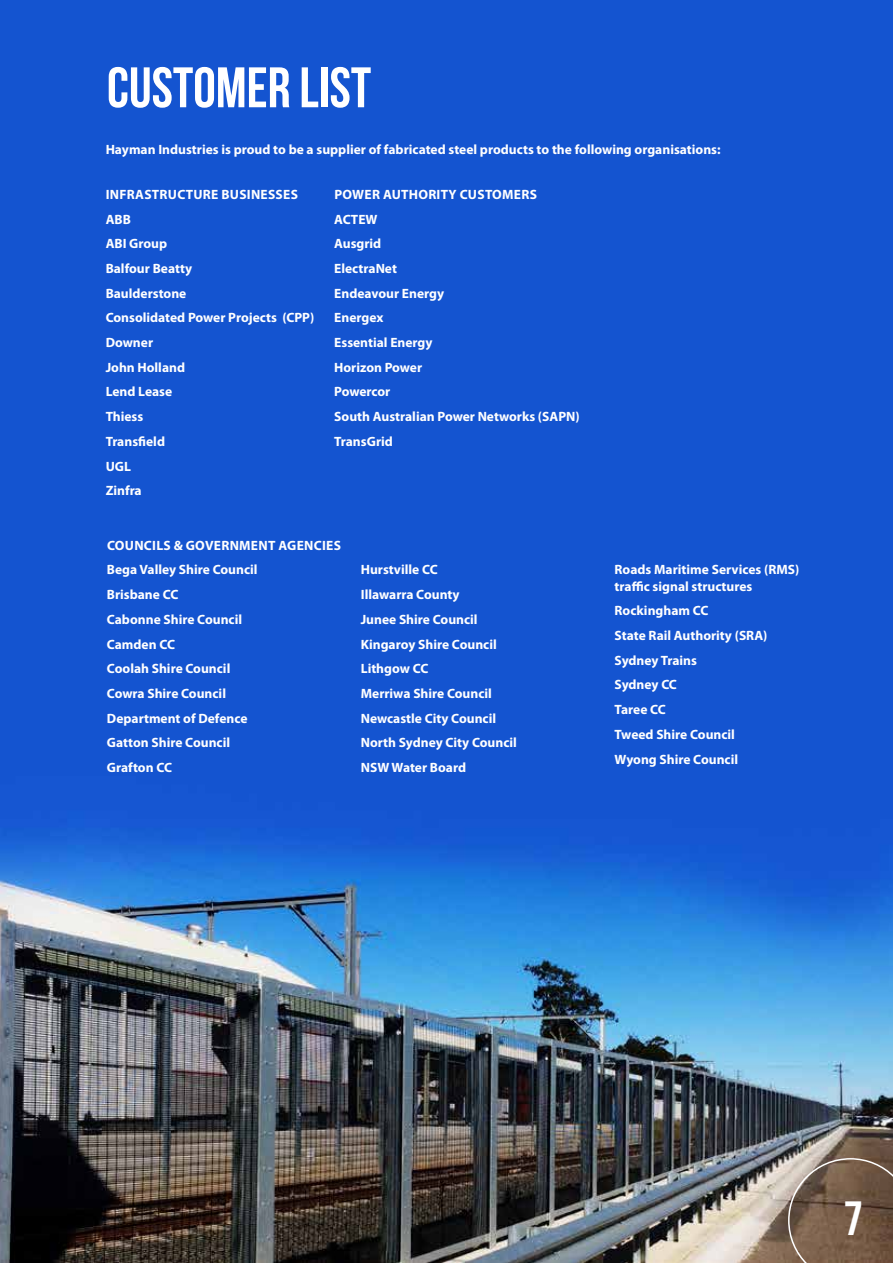
<style>
.page{position:relative;width:893px;height:1263px;background:#fff}
.page>*{position:absolute;margin:0;border:0;box-sizing:border-box;transform-origin:0 0}
.t1{font:57px "Bebas Neue";color:#fff}
.t2{font:48px "Bebas Neue";color:#fff}
.t3{font:700 13.5px/24.8px "Myriad Pro";color:#fff}
</style>
<div class="page">
<img style="left:0;top:0;width:893px;height:1263px">
<svg style="left:788px;top:1158px;width:105px;height:105px;background:#7b6352"></svg>
<h1 class="t1" style="left:107px;top:56px;width:266px">CUSTOMER LIST</h1>
<p class="t3" style="left:106px;top:137px;width:616px">Hayman Industries is proud to be a supplier of fabricated steel products to the following organisations:</p>
<p class="t3" style="left:106px;top:181px;width:210px">INFRASTRUCTURE BUSINESSES<br>ABB<br>ABI Group<br>Balfour Beatty<br>Baulderstone<br>Consolidated Power Projects (CPP)<br>Downer<br>John Holland<br>Lend Lease<br>Thiess<br>Transfield<br>UGL<br>Zinfra</p>
<p class="t3" style="left:334px;top:181px;width:247px">POWER AUTHORITY CUSTOMERS<br>ACTEW<br>Ausgrid<br>ElectraNet<br>Endeavour Energy<br>Energex<br>Essential Energy<br>Horizon Power<br>Powercor<br>South Australian Power Networks (SAPN)<br>TransGrid</p>
<p class="t3" style="left:107px;top:532px;width:235px">COUNCILS &amp; GOVERNMENT AGENCIES<br>Bega Valley Shire Council<br>Brisbane CC<br>Cabonne Shire Council<br>Camden CC<br>Coolah Shire Council<br>Cowra Shire Council<br>Department of Defence<br>Gatton Shire Council<br>Grafton CC</p>
<p class="t3" style="left:361px;top:557px;width:158px">Hurstville CC<br>Illawarra County<br>Junee Shire Council<br>Kingaroy Shire Council<br>Lithgow CC<br>Merriwa Shire Council<br>Newcastle City Council<br>North Sydney City Council<br>NSW Water Board</p>
<p class="t3" style="left:615px;top:561px;width:186px;line-height:16.2px">Roads Maritime Services (RMS) traffic signal structures</p>
<p class="t3" style="left:615px;top:598px;width:154px">Rockingham CC<br>State Rail Authority (SRA)<br>Sydney Trains<br>Sydney CC<br>Taree CC<br>Tweed Shire Council<br>Wyong Shire Council</p>
<h2 class="t2" style="left:844px;top:1192px;width:21px">7</h2>
</div>
